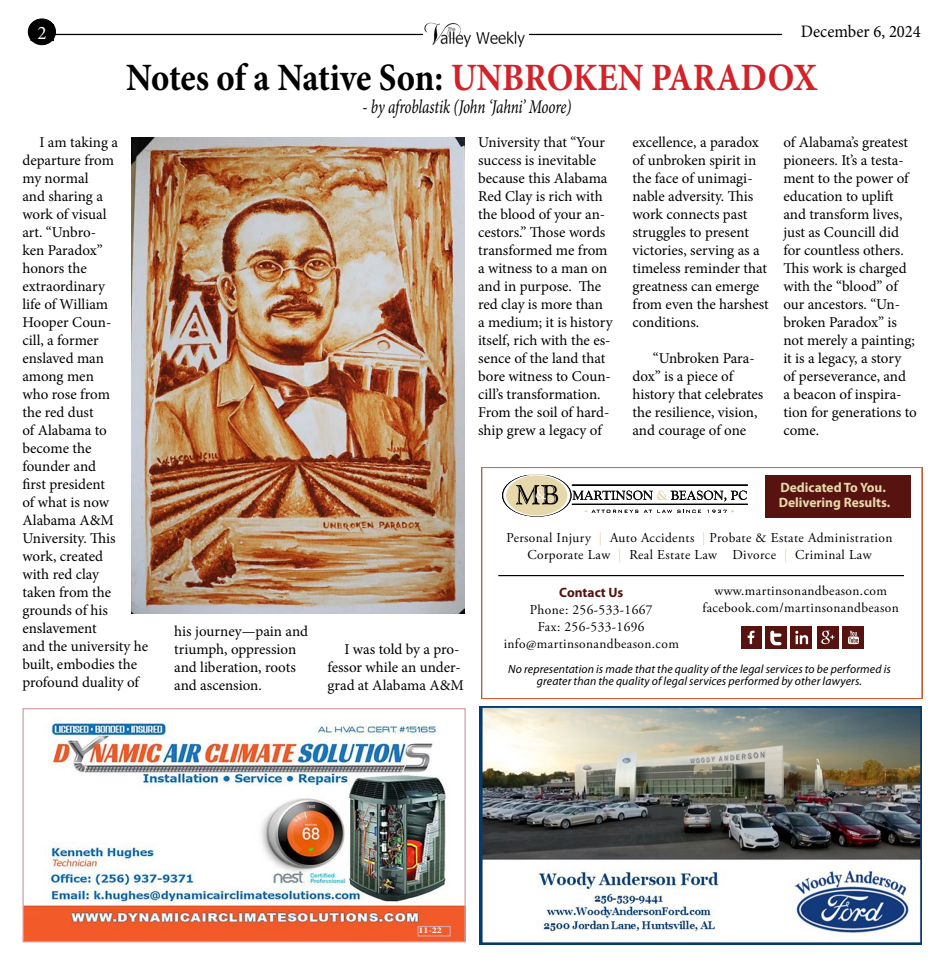
<style>
.page{position:relative;width:945px;height:968px;background:#fff}
.page>*{position:absolute;margin:0;border:0;box-sizing:border-box;transform-origin:0 0}
.t1{font:700 38.75px "Minion Pro";letter-spacing:-.005em;color:#000;scale:.9 1}
.t2{font:italic 19.38px "Minion Pro";letter-spacing:-.01em;color:#000;scale:.77 1}
.t3{font:19.12px "Minion Pro";color:#fff}
.t4{font:17.5px "Minion Pro";color:#000;scale:.95 1}
.t5{font:15px/18px "Minion Pro";letter-spacing:-.005em;color:#000}
.t6{font:13.62px/17px "Adobe Garamond Pro";letter-spacing:.03em;color:#000;text-align:center}
.t7{font:700 13.62px/15.2px "Myriad Pro";color:#e7d8ac}
.t8{font:700 13.62px "Myriad Pro";color:#571310}
.t9{font:italic 11.88px/11.9px "Myriad Pro";letter-spacing:.01em;color:#000;text-align:center}
.t10{font:700 8.75px "Minion Pro";color:#fff;scale:1.14 1}
.s1{color:#d2232a}
.s2{color:#e7d8ac}
</style>
<div class="page">
<hr style="left:52px;top:34px;width:730px;height:1px;background:#000">
<img style="left:423px;top:22px;width:105px;height:26px">
<div style="left:28px;top:19px;width:27px;height:26px;background:#000;border-radius:50%"></div>
<div style="left:28px;top:19px;width:28px;height:26px;border:1px solid #000;border-radius:50%"></div>
<div style="left:766px;top:474px;width:146px;height:43px;background:#571310"></div>
<div style="left:741px;top:626px;width:20px;height:22px;background:#571310"></div>
<svg style="left:748px;top:630px;width:6px;height:14px"></svg>
<div style="left:790px;top:626px;width:22px;height:22px;background:#571310"></div>
<svg style="left:795px;top:630px;width:13px;height:14px"></svg>
<div style="left:817px;top:626px;width:22px;height:22px;background:#571310"></div>
<svg style="left:821px;top:630px;width:13px;height:14px"></svg>
<div style="left:842px;top:626px;width:22px;height:22px;background:#571310"></div>
<svg style="left:848px;top:630px;width:11px;height:14px"></svg>
<div style="left:765px;top:626px;width:21px;height:22px;background:#571310"></div>
<svg style="left:770px;top:630px;width:12px;height:15px"></svg>
<hr style="left:498px;top:575px;width:406px;height:1px;background:#000">
<svg style="left:502px;top:474px;width:70px;height:42px"></svg>
<svg style="left:503px;top:474px;width:67px;height:42px"></svg>
<div style="left:506px;top:475px;width:61px;height:40px;background:#e7d8ac;border-radius:50%"></div>
<svg style="left:516px;top:485px;width:42px;height:19px"></svg>
<svg style="left:573px;top:490px;width:174px;height:11px"></svg>
<svg style="left:584px;top:510px;width:54px;height:3px"></svg>
<svg style="left:644px;top:510px;width:57px;height:3px"></svg>
<svg style="left:707px;top:510px;width:27px;height:3px"></svg>
<div style="left:572px;top:485px;width:176px;height:1px;border:1px solid #000"></div>
<div style="left:572px;top:504px;width:176px;height:1px;border:1px solid #000"></div>
<div style="left:481px;top:467px;width:442px;height:232px;border:1px solid #f26531"></div>
<img style="left:479px;top:706px;width:443px;height:238px">
<img style="left:24px;top:718px;width:440px;height:222px">
<div style="left:22px;top:708px;width:444px;height:234px;border:1px solid #d5a0a6"></div>
<div style="left:417px;top:925px;width:34px;height:11px;border:1px solid #d5a0a6"></div>
<img style="left:131px;top:137px;width:334px;height:476px">
<p class="t3" style="left:38px;top:20px;width:11px">2</p>
<p class="t4" style="left:801px;top:20px;width:128px">December 6, 2024</p>
<h1 class="t1" style="left:126px;top:50px;width:770px">Notes of a Native Son: <span class="s1">UNBROKEN PARADOX</span></h1>
<p class="t2" style="left:362px;top:94px;width:273px">- by afroblastik (John ‘Jahni’ Moore)</p>
<p class="t5" style="left:22px;top:133px;width:127px;text-indent:17px">I am taking a departure from<br>my normal<br>and sharing a<br>work of visual<br>art. “Unbro-<br>ken Paradox” honors the extraordinary<br>life of William<br>Hooper Coun-<br>cill, a former enslaved man among men<br>who rose from<br>the red dust<br>of Alabama to become the<br>founder and<br>first president<br>of what is now<br>Alabama A&amp;M<br>University. This work, created<br>with red clay<br>taken from the grounds of his enslavement<br>and the university he built, embodies the profound duality of</p>
<p class="t5" style="left:478px;top:133px;width:136px">University that “Your success is inevitable because this Alabama<br>Red Clay is rich with the blood of your an&shy;cestors.” Those words transformed me from a witness to a man on and in purpose. The red clay is more than a medium; it is history itself, rich with the es&shy;sence of the land that bore witness to Coun&shy;cill’s transformation.<br>From the soil of hard&shy;ship grew a legacy of</p>
<p class="t5" style="left:632px;top:133px;width:138px">excellence, a paradox of unbroken spirit in the face of unimagi&shy;nable adversity. This work connects past struggles to present victories, serving as a timeless reminder that greatness can emerge from even the harshest conditions.</p>
<p class="t5" style="left:783px;top:133px;width:135px">of Alabama’s greatest pioneers. It’s a testa&shy;ment to the power of education to uplift and transform lives, just as Councill did for countless others.<br>This work is charged with the “blood” of our ancestors. “Un&shy;broken Paradox” is not merely a painting; it is a legacy, a story of perseverance, and<br>a beacon of inspira&shy;tion for generations to come.</p>
<p class="t5" style="left:632px;top:349px;width:133px;text-indent:20px">“Unbroken Para&shy;dox” is a piece of history that celebrates the resilience, vision, and courage of one</p>
<p class="t7" style="left:779px;top:479px;width:113px">Dedicated To You.<br>Delivering Results.</p>
<p class="t6" style="left:507px;top:530px;width:387px">Personal Injury <span class="s2">|</span> Auto Accidents <span class="s2">|</span> Probate &amp; Estate Administration<br>Corporate Law <span class="s2">|</span> Real Estate Law Divorce <span class="s2">|</span> Criminal Law</p>
<p class="t6" style="left:703px;top:582px;width:198px">www.martinsonandbeason.com facebook.com/martinsonandbeason</p>
<p class="t8" style="left:559px;top:583px;width:66px">Contact Us</p>
<p class="t6" style="left:504px;top:601px;width:177px">Phone: 256-533-1667<br>Fax: 256-533-1696 info@martinsonandbeason.com</p>
<p class="t5" style="left:174px;top:622px;width:135px">his journey—pain and triumph, oppression and liberation, roots and ascension.</p>
<p class="t5" style="left:327px;top:640px;width:138px;text-indent:17px">I was told by a pro&shy;fessor while an under&shy;grad at Alabama A&amp;M</p>
<p class="t9" style="left:508px;top:663px;width:384px">No representation is made that the quality of the legal services to be performed is greater than the quality of legal services performed by other lawyers.</p>
<p class="t10" style="left:419px;top:924px;width:22px">11-22</p>
</div>
